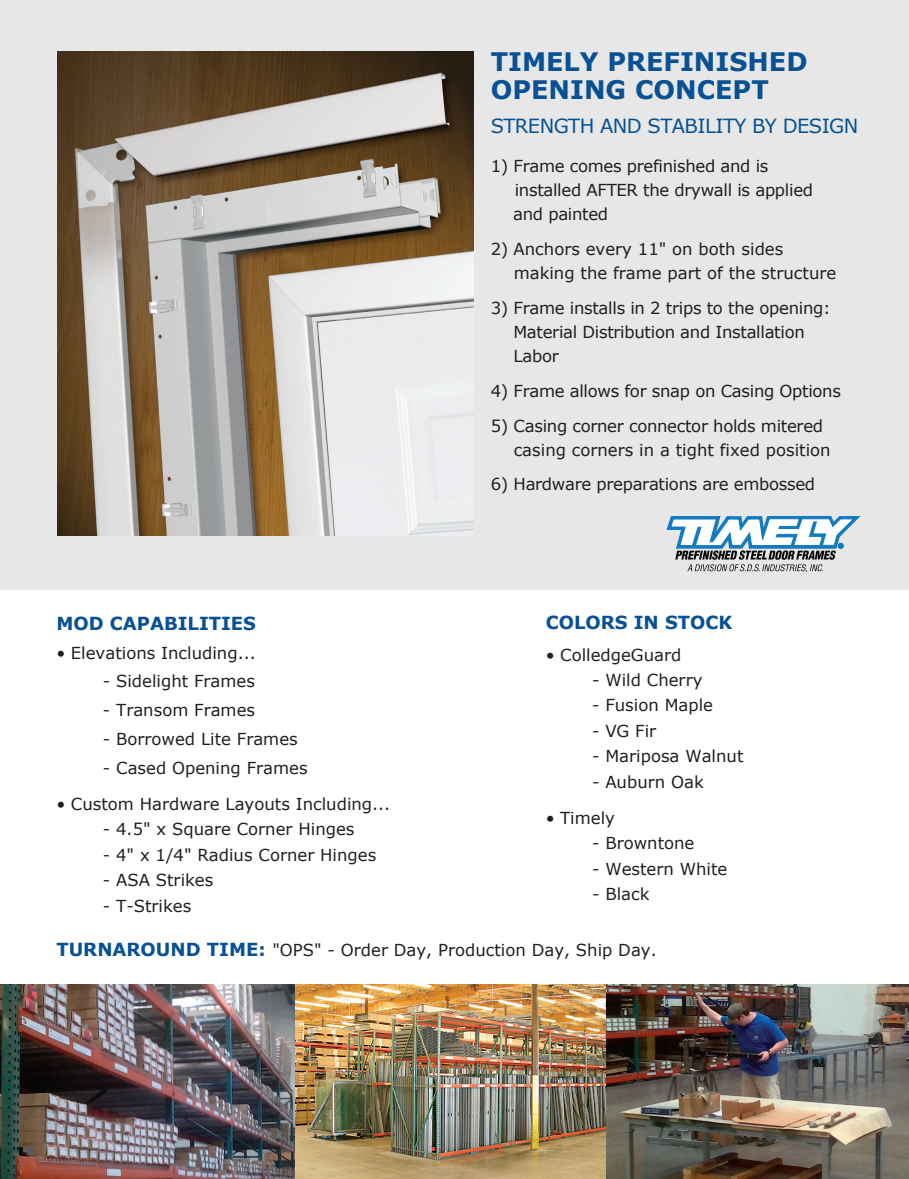
<style>
.page{position:relative;width:909px;height:1179px;background:#fff}
.page>*{position:absolute;margin:0;border:0;box-sizing:border-box;transform-origin:0 0}
.t1{font:700 25.5px/27.6px "Verdana";color:#075194}
.t2{font:19.5px "Verdana";letter-spacing:-.03em;color:#075194}
.t3{font:700 18px "Verdana";color:#075194}
.t4{font:16.5px/24px "Verdana";color:#211e1e}
.t5{font:16.5px/24px "Verdana";letter-spacing:-.02em;color:#211e1e}
.s1{font-weight:700;font-size:18px;color:#075194}
</style>
<div class="page">
<div style="left:0;top:0;width:909px;height:590px;background:#e6e7e6"></div>
<img style="left:0;top:984px;width:296px;height:195px">
<img style="left:296px;top:984px;width:310px;height:195px">
<img style="left:606px;top:984px;width:303px;height:195px">
<svg style="left:667px;top:516px;width:193px;height:56px"></svg>
<img style="left:57px;top:51px;width:417px;height:485px">
<p class="t3" style="left:56px;top:611px;width:201px">MOD CAPABILITIES</p>
<p class="t4" style="left:56px;top:640px;width:201px">• Elevations Including...</p>
<p class="t4" style="left:103px;top:669px;width:154px">- Sidelight Frames</p>
<p class="t4" style="left:103px;top:698px;width:154px">- Transom Frames</p>
<p class="t4" style="left:103px;top:727px;width:196px">- Borrowed Lite Frames</p>
<p class="t4" style="left:103px;top:756px;width:206px">- Cased Opening Frames</p>
<p class="t4" style="left:56px;top:792px;width:335px">• Custom Hardware Layouts Including...</p>
<p class="t4" style="left:103px;top:817px;width:253px">- 4.5" x Square Corner Hinges</p>
<p class="t4" style="left:103px;top:843px;width:275px">- 4" x 1/4" Radius Corner Hinges</p>
<p class="t4" style="left:103px;top:868px;width:112px">- ASA Strikes</p>
<p class="t4" style="left:103px;top:894px;width:90px">- T-Strikes</p>
<h1 class="t1" style="left:491px;top:47px;width:318px">TIMELY PREFINISHED<br>OPENING CONCEPT</h1>
<p class="t2" style="left:491px;top:112px;width:369px">STRENGTH AND STABILITY BY DESIGN</p>
<p class="t5" style="left:513px;top:154px;width:301px;text-indent:-22px">1) Frame comes prefinished and is installed AFTER the drywall is applied and painted</p>
<p class="t4" style="left:514px;top:237px;width:324px;text-indent:-23px">2) Anchors every 11" on both sides making the frame part of the structure</p>
<p class="t5" style="left:513px;top:296px;width:319px;text-indent:-23px">3) Frame installs in 2 trips to the opening:<br>Material Distribution and Installation<br>Labor</p>
<p class="t5" style="left:491px;top:379px;width:352px">4) Frame allows for snap on Casing Options</p>
<p class="t5" style="left:514px;top:413px;width:319px;text-indent:-23px">5) Casing corner connector holds mitered casing corners in a tight fixed position</p>
<p class="t5" style="left:491px;top:472px;width:326px">6) Hardware preparations are embossed</p>
<p class="t3" style="left:546px;top:609px;width:188px">COLORS IN STOCK</p>
<p class="t4" style="left:546px;top:642px;width:137px">• ColledgeGuard</p>
<p class="t4" style="left:592px;top:668px;width:112px">- Wild Cherry</p>
<p class="t4" style="left:592px;top:693px;width:123px">- Fusion Maple</p>
<p class="t4" style="left:592px;top:719px;width:66px">- VG Fir</p>
<p class="t4" style="left:592px;top:744px;width:153px">- Mariposa Walnut</p>
<p class="t4" style="left:592px;top:770px;width:113px">- Auburn Oak</p>
<p class="t4" style="left:546px;top:806px;width:71px">• Timely</p>
<p class="t4" style="left:592px;top:831px;width:104px">- Browntone</p>
<p class="t4" style="left:592px;top:857px;width:137px">- Western White</p>
<p class="t4" style="left:592px;top:882px;width:59px">- Black</p>
<p class="t4" style="left:56px;top:938px;width:602px"><span class="s1">TURNAROUND TIME:</span> "OPS" - Order Day, Production Day, Ship Day.</p>
</div>
